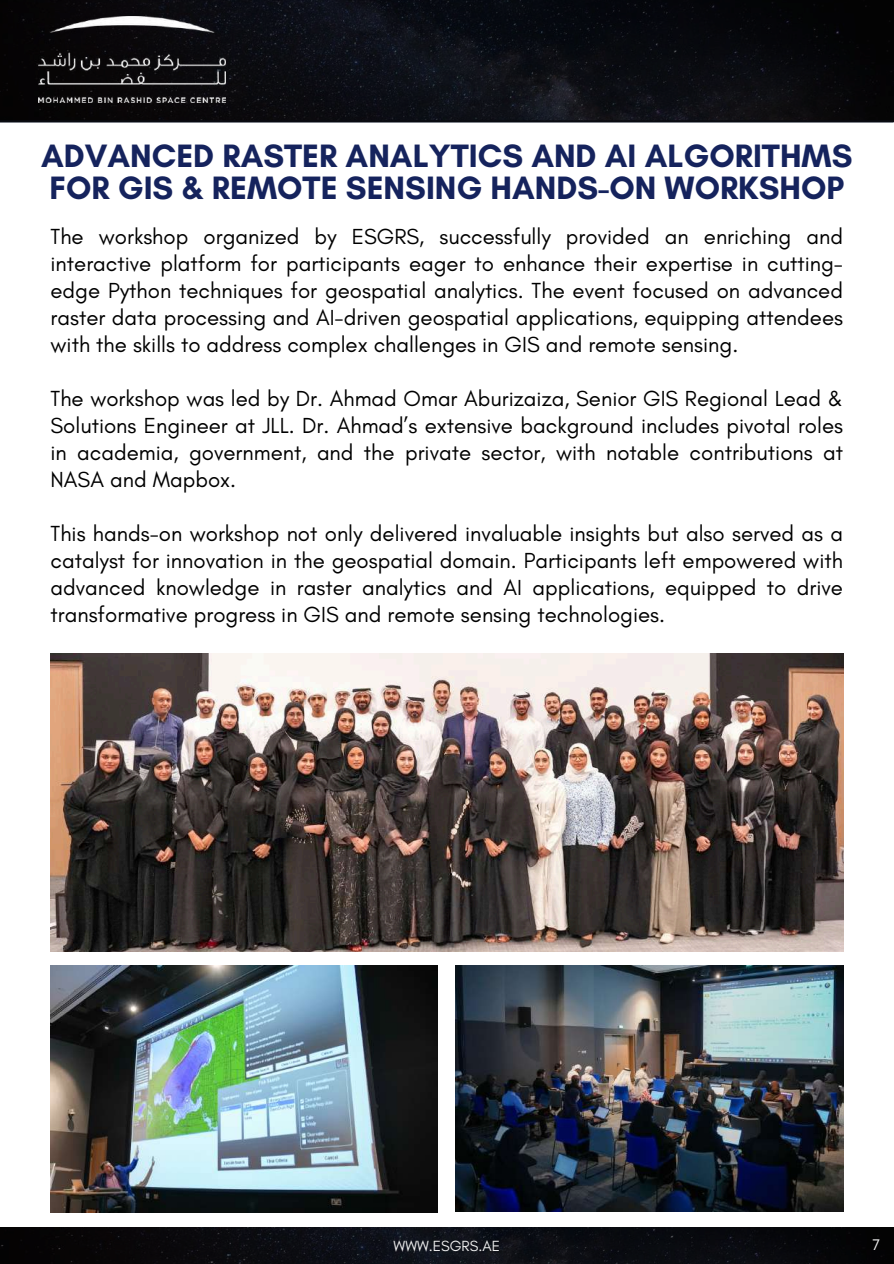
<style>
.page{position:relative;width:894px;height:1264px;background:#fff}
.page>*{position:absolute;margin:0;border:0;box-sizing:border-box;transform-origin:0 0}
.t1{font:700 33px/31.5px "Glacial Indifference";color:#15235d}
.t2{font:22.2px/27px "Glacial Indifference";color:#000;text-align:justify}
.t3{font:15.75px "Glacial Indifference";color:#f1f1f1}
.t4{font:15px "Glacial Indifference";color:#f1f1f1}
</style>
<div class="page">
<hr style="left:0;top:120px;width:893px;height:2px;background:#101727">
<svg style="left:0;top:0;width:893px;height:121px;fill:#0a0b10"></svg>
<svg style="left:0;top:1227px;width:893px;height:36px;fill:#090b0f"></svg>
<img style="left:51px;top:653px;width:792px;height:298px">
<img style="left:51px;top:965px;width:387px;height:247px">
<img style="left:455px;top:965px;width:387px;height:246px">
<img style="left:39px;top:16px;width:186px;height:87px">
<h1 class="t1" style="left:41px;top:140px;width:812px">ADVANCED RASTER ANALYTICS AND AI ALGORITHMS<br>FOR GIS &amp; REMOTE SENSING HANDS-ON WORKSHOP</h1>
<p class="t2" style="left:51px;top:223px;width:793px">The workshop organized by ESGRS, successfully provided an enriching and interactive platform for participants eager to enhance their expertise in cutting&shy;edge Python techniques for geospatial analytics. The event focused on advanced raster data processing and AI-driven geospatial applications, equipping attendees with the skills to address complex challenges in GIS and remote sensing.</p>
<p class="t2" style="left:51px;top:385px;width:793px">The workshop was led by Dr. Ahmad Omar Aburizaiza, Senior GIS Regional Lead &amp; Solutions Engineer at JLL. Dr. Ahmad’s extensive background includes pivotal roles in academia, government, and the private sector, with notable contributions at NASA and Mapbox.</p>
<p class="t2" style="left:51px;top:520px;width:793px">This hands-on workshop not only delivered invaluable insights but also served as a catalyst for innovation in the geospatial domain. Participants left empowered with advanced knowledge in raster analytics and AI applications, equipped to drive transformative progress in GIS and remote sensing technologies.</p>
<p class="t4" style="left:393px;top:1236px;width:108px">WWW.ESGRS.AE</p>
<p class="t3" style="left:872px;top:1234px;width:9px">7</p>
</div>
